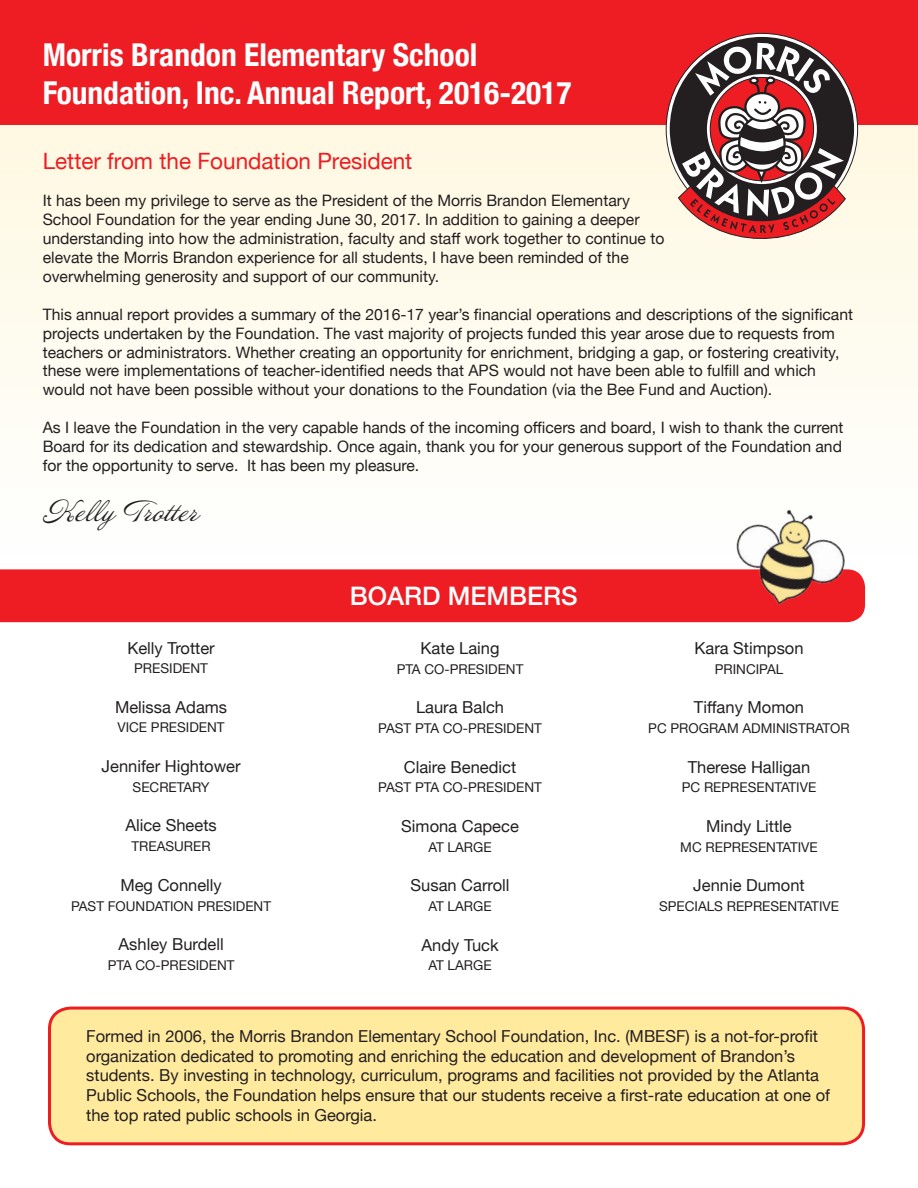
<style>
.page{position:relative;width:918px;height:1188px;background:#fff}
.page>*{position:absolute;margin:0;border:0;box-sizing:border-box;transform-origin:0 0}
.t1{font:700 condensed 31.5px/37.8px "Helvetica Neue";color:#fff}
.t2{font:25.5px "Annabelle JF";color:#231f20}
.t3{font:500 25.5px "Helvetica Neue";color:#fff}
.t4{font:22.5px "Helvetica Neue";color:#ee1d23}
.t5{font:16.5px/19.8px "Helvetica Neue";color:#231f20}
.t6{font:15.75px/18.9px "Helvetica Neue";color:#231f20}
.t7{font:13.5px "Helvetica Neue";color:#231f20}
</style>
<div class="page">
<div style="left:0;top:97px;width:918px;height:462px;background:linear-gradient(to bottom,#fff8df,#fefffe)"></div>
<div style="left:50px;top:1008px;width:814px;height:136px;background:#ffea9e;border-radius:21px"></div>
<div style="left:48px;top:1007px;width:817px;height:138px;border:3px solid #ee1d23;border-radius:21px"></div>
<div style="left:0;top:569px;width:865px;height:53px;background:#ee1d23"></div>
<div style="left:0;top:0;width:918px;height:124px;background:#ee1d23"></div>
<svg style="left:666px;top:33px;width:192px;height:192px"></svg>
<div style="left:670px;top:37px;width:184px;height:184px;background:#231f20;border-radius:50%"></div>
<svg style="left:677px;top:43px;width:170px;height:210px"></svg>
<img style="left:721px;top:490px;width:137px;height:133px">
<h1 class="t1" style="left:43px;top:34px;width:530px">Morris Brandon Elementary School<br>Foundation, Inc. Annual Report, 2016-2017</h1>
<h3 class="t4" style="left:43px;top:144px;width:371px">Letter from the Foundation President</h3>
<p class="t6" style="left:43px;top:192px;width:623px">It has been my privilege to serve as the President of the Morris Brandon Elementary School Foundation for the year ending June 30, 2017. In addition to gaining a deeper understanding into how the administration, faculty and staff work together to continue to elevate the Morris Brandon experience for all students, I have been reminded of the overwhelming generosity and support of our community.</p>
<p class="t6" style="left:43px;top:306px;width:812px">This annual report provides a summary of the 2016-17 year’s financial operations and descriptions of the significant projects undertaken by the Foundation. The vast majority of projects funded this year arose due to requests from teachers or administrators. Whether creating an opportunity for enrichment, bridging a gap, or fostering creativity, these were implementations of teacher-identified needs that APS would not have been able to fulfill and which would not have been possible without your donations to the Foundation (via the Bee Fund and Auction).</p>
<p class="t6" style="left:43px;top:419px;width:802px;text-align:justify">As I leave the Foundation in the very capable hands of the incoming officers and board, I wish to thank the current Board for its dedication and stewardship. Once again, thank you for your generous support of the Foundation and for the opportunity to serve. It has been my pleasure.</p>
<h2 class="t2" style="left:43px;top:496px;width:157px">Kelly Trotter</h2>
<p class="t5" style="left:127px;top:639px;width:89px">Kelly Trotter</p>
<p class="t7" style="left:134px;top:659px;width:75px">PRESIDENT</p>
<p class="t5" style="left:115px;top:698px;width:114px">Melissa Adams</p>
<p class="t7" style="left:118px;top:718px;width:109px">VICE PRESIDENT</p>
<p class="t5" style="left:102px;top:757px;width:141px">Jennifer Hightower</p>
<p class="t7" style="left:133px;top:777px;width:78px">SECRETARY</p>
<p class="t5" style="left:125px;top:817px;width:93px">Alice Sheets</p>
<p class="t7" style="left:132px;top:837px;width:81px">TREASURER</p>
<p class="t5" style="left:120px;top:876px;width:103px">Meg Connelly</p>
<p class="t7" style="left:71px;top:896px;width:202px">PAST FOUNDATION PRESIDENT</p>
<p class="t5" style="left:119px;top:935px;width:107px">Ashley Burdell</p>
<p class="t7" style="left:108px;top:955px;width:128px">PTA CO-PRESIDENT</p>
<h2 class="t3" style="left:350px;top:576px;width:229px">BOARD MEMBERS</h2>
<p class="t5" style="left:421px;top:639px;width:80px">Kate Laing</p>
<p class="t7" style="left:397px;top:659px;width:128px">PTA CO-PRESIDENT</p>
<p class="t5" style="left:416px;top:698px;width:90px">Laura Balch</p>
<p class="t7" style="left:378px;top:718px;width:165px">PAST PTA CO-PRESIDENT</p>
<p class="t5" style="left:404px;top:758px;width:114px">Claire Benedict</p>
<p class="t7" style="left:378px;top:778px;width:165px">PAST PTA CO-PRESIDENT</p>
<p class="t5" style="left:401px;top:817px;width:119px">Simona Capece</p>
<p class="t7" style="left:429px;top:837px;width:65px">AT LARGE</p>
<p class="t5" style="left:411px;top:877px;width:101px">Susan Carroll</p>
<p class="t7" style="left:429px;top:897px;width:65px">AT LARGE</p>
<p class="t5" style="left:422px;top:936px;width:79px">Andy Tuck</p>
<p class="t7" style="left:429px;top:956px;width:65px">AT LARGE</p>
<p class="t5" style="left:694px;top:639px;width:111px">Kara Stimpson</p>
<p class="t7" style="left:715px;top:659px;width:70px">PRINCIPAL</p>
<p class="t5" style="left:694px;top:698px;width:112px">Tiffany Momon</p>
<p class="t7" style="left:648px;top:718px;width:203px">PC PROGRAM ADMINISTRATOR</p>
<p class="t5" style="left:688px;top:758px;width:124px">Therese Halligan</p>
<p class="t7" style="left:682px;top:778px;width:136px">PC REPRESENTATIVE</p>
<p class="t5" style="left:706px;top:817px;width:87px">Mindy Little</p>
<p class="t7" style="left:680px;top:837px;width:139px">MC REPRESENTATIVE</p>
<p class="t5" style="left:693px;top:877px;width:113px">Jennie Dumont</p>
<p class="t7" style="left:659px;top:896px;width:181px">SPECIALS REPRESENTATIVE</p>
<p class="t5" style="left:86px;top:1027px;width:745px">Formed in 2006, the Morris Brandon Elementary School Foundation, Inc. (MBESF) is a not-for-profit organization dedicated to promoting and enriching the education and development of Brandon’s students. By investing in technology, curriculum, programs and facilities not provided by the Atlanta Public Schools, the Foundation helps ensure that our students receive a first-rate education at one of the top rated public schools in Georgia.</p>
</div>
